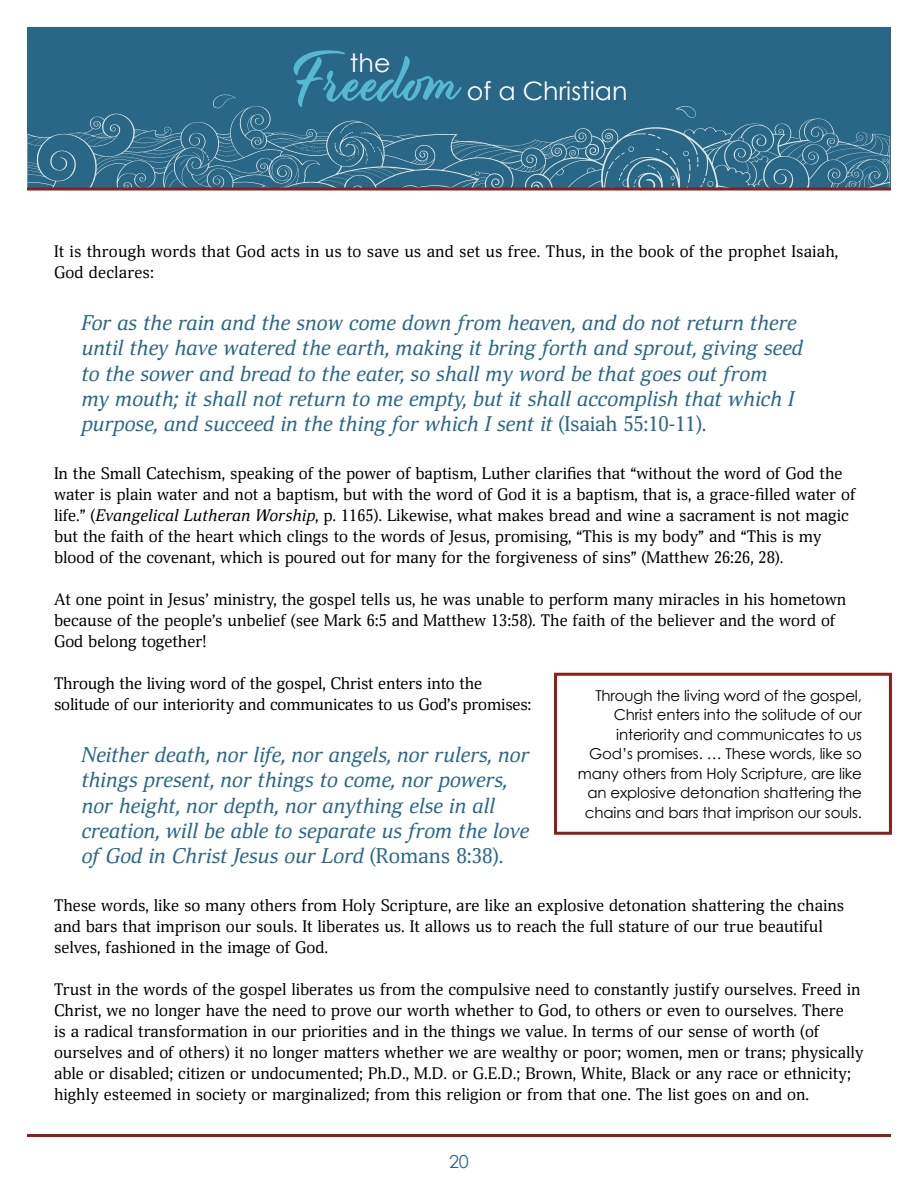
<style>
.page{position:relative;width:918px;height:1188px;background:#fff}
.page>*{position:absolute;margin:0;border:0;box-sizing:border-box;transform-origin:0 0}
.t1{font:63.3px "Modish";color:#57b8d1}
.t2{font:25.35px "Century Gothic";color:#fff}
.t3{font:italic 21px/25.2px "Deca Serif";letter-spacing:-.01em;color:#296887}
.t4{font:18px "Century Gothic";color:#296887}
.t5{font:16.5px/21px "Deca Serif";color:#000}
.t6{font:15px/19.5px "Century Gothic";letter-spacing:-.01em;color:#000;text-align:right}
.s1{font-style:normal}
.s2{font-style:italic}
</style>
<div class="page">
<svg style="left:27px;top:27px;width:864px;height:161px;background:#2e6b89"></svg>
<svg style="left:676px;top:106px;width:21px;height:13px"></svg>
<svg style="left:335px;top:125px;width:46px;height:39px;background:#3a738f"></svg>
<svg style="left:647px;top:149px;width:29px;height:21px"></svg>
<svg style="left:648px;top:134px;width:13px;height:5px"></svg>
<svg style="left:700px;top:178px;width:13px;height:9px"></svg>
<svg style="left:671px;top:176px;width:4px;height:12px"></svg>
<svg style="left:683px;top:151px;width:8px;height:32px"></svg>
<svg style="left:608px;top:147px;width:29px;height:41px"></svg>
<svg style="left:27px;top:94px;width:222px;height:94px;background:#346f8b"></svg>
<hr style="left:27px;top:188px;width:864px;height:2px;background:#8c1f1a">
<hr style="left:27px;top:1134px;width:864px;height:3px;background:#8c1f1a">
<div style="left:554px;top:673px;width:338px;height:162px;border:3px solid #8c1f1a"></div>
<h1 class="t1" style="left:293px;top:41px;width:172px">Freedom</h1>
<h2 class="t2" style="left:350px;top:45px;width:42px">the</h2>
<h2 class="t2" style="left:467px;top:73px;width:162px">of a Christian</h2>
<p class="t5" style="left:54px;top:241px;width:786px">It is through words that God acts in us to save us and set us free. Thus, in the book of the prophet Isaiah,<br>God declares:</p>
<p class="t3" style="left:81px;top:311px;width:723px">For as the rain and the snow come down from heaven, and do not return there until they have watered the earth, making it bring forth and sprout, giving seed to the sower and bread to the eater, so shall my word be that goes out from<br>my mouth; it shall not return to me empty, but it shall accomplish that which I purpose, and succeed in the thing for which I sent it <span class="s1">(Isaiah 55:10-11).</span></p>
<p class="t5" style="left:54px;top:463px;width:803px">In the Small Catechism, speaking of the power of baptism, Luther clarifies that “without the word of God the water is plain water and not a baptism, but with the word of God it is a baptism, that is, a grace-filled water of life.” (<span class="s2">Evangelical Lutheran Worship</span>, p. 1165). Likewise, what makes bread and wine a sacrament is not magic but the faith of the heart which clings to the words of Jesus, promising, “This is my body” and “This is my blood of the covenant, which is poured out for many for the forgiveness of sins” (Matthew 26:26, 28).</p>
<p class="t5" style="left:54px;top:589px;width:794px">At one point in Jesus’ ministry, the gospel tells us, he was unable to perform many miracles in his hometown because of the people’s unbelief (see Mark 6:5 and Matthew 13:58). The faith of the believer and the word of<br>God belong together!</p>
<p class="t5" style="left:54px;top:673px;width:479px">Through the living word of the gospel, Christ enters into the solitude of our interiority and communicates to us God’s promises:</p>
<p class="t3" style="left:81px;top:743px;width:449px">Neither death, nor life, nor angels, nor rulers, nor things present, nor things to come, nor powers, nor height, nor depth, nor anything else in all creation, will be able to separate us from the love of God in Christ Jesus our Lord <span class="s1">(Romans 8:38).</span></p>
<p class="t5" style="left:54px;top:895px;width:792px">These words, like so many others from Holy Scripture, are like an explosive detonation shattering the chains and bars that imprison our souls. It liberates us. It allows us to reach the full stature of our true beautiful selves, fashioned in the image of God.</p>
<p class="t5" style="left:54px;top:979px;width:811px">Trust in the words of the gospel liberates us from the compulsive need to constantly justify ourselves. Freed in Christ, we no longer have the need to prove our worth whether to God, to others or even to ourselves. There<br>is a radical transformation in our priorities and in the things we value. In terms of our sense of worth (of ourselves and of others) it no longer matters whether we are wealthy or poor; women, men or trans; physically able or disabled; citizen or undocumented; Ph.D., M.D. or G.E.D.; Brown, White, Black or any race or ethnicity; highly esteemed in society or marginalized; from this religion or from that one. The list goes on and on.</p>
<p class="t6" style="left:578px;top:685px;width:286px">Through the living word of the gospel, Christ enters into the solitude of our interiority and communicates to us God’s promises. … These words, like so many others from Holy Scripture, are like an explosive detonation shattering the chains and bars that imprison our souls.</p>
<p class="t4" style="left:449px;top:1149px;width:21px">20</p>
</div>
